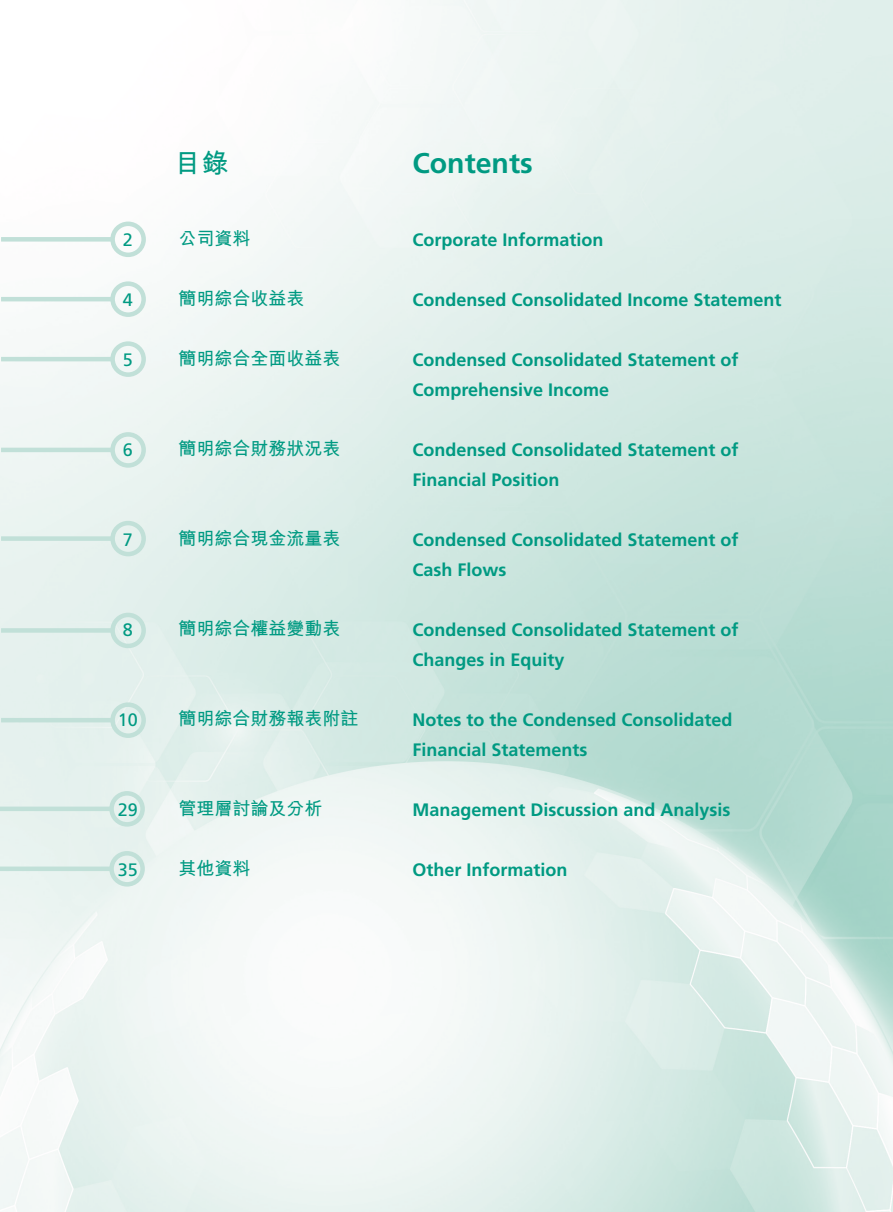
<style>
.page{position:relative;width:893px;height:1212px;background:#fff}
.page>*{position:absolute;margin:0;border:0;box-sizing:border-box;transform-origin:0 0}
.t1{font:700 28.5px "Frutiger LT Std";color:#009a82}
.t2{font:700 27px "M Hei HK";color:#009a82}
.t3{font:700 18px/30px "Frutiger LT Std";color:#009a82}
.t4{font:700 18px "M Hei HK";color:#009a82}
.t5{font:18px "Frutiger LT Std";color:#009a82}
</style>
<div class="page">
<div style="left:110px;top:521px;width:36px;height:35px;border:4px solid #c1e0d8;border-radius:50%"></div>
<div style="left:1px;top:536px;width:112px;height:5px;background:#c1e0d8"></div>
<div style="left:110px;top:341px;width:36px;height:36px;border:4px solid #c1e0d8;border-radius:50%"></div>
<hr style="left:1px;top:357px;width:112px;height:4px;background:#c1e0d8">
<div style="left:110px;top:702px;width:36px;height:36px;border:4px solid #c1e0d8;border-radius:50%"></div>
<hr style="left:1px;top:718px;width:112px;height:4px;background:#c1e0d8">
<div style="left:110px;top:281px;width:36px;height:36px;border:4px solid #c1e0d8;border-radius:50%"></div>
<hr style="left:1px;top:297px;width:112px;height:4px;background:#c1e0d8">
<div style="left:110px;top:222px;width:36px;height:35px;border:4px solid #c1e0d8;border-radius:50%"></div>
<div style="left:1px;top:237px;width:112px;height:5px;background:#c1e0d8"></div>
<div style="left:110px;top:613px;width:36px;height:35px;border:4px solid #c1e0d8;border-radius:50%"></div>
<div style="left:1px;top:628px;width:112px;height:5px;background:#c1e0d8"></div>
<div style="left:110px;top:432px;width:36px;height:36px;border:4px solid #c1e0d8;border-radius:50%"></div>
<hr style="left:1px;top:448px;width:112px;height:4px;background:#c1e0d8">
<div style="left:109px;top:791px;width:36px;height:35px;border:4px solid #c1e0d8;border-radius:50%"></div>
<div style="left:0;top:806px;width:112px;height:5px;background:#c1e0d8"></div>
<div style="left:109px;top:851px;width:36px;height:35px;border:4px solid #c1e0d8;border-radius:50%"></div>
<div style="left:0;top:866px;width:112px;height:5px;background:#c1e0d8"></div>
<h2 class="t2" style="left:174px;top:143px;width:55px">目錄</h2>
<h1 class="t1" style="left:412px;top:146px;width:122px">Contents</h1>
<p class="t5" style="left:123px;top:229px;width:12px">2</p>
<p class="t4" style="left:179px;top:226px;width:73px">公司資料</p>
<p class="t3" style="left:412px;top:225px;width:193px">Corporate Information</p>
<p class="t5" style="left:123px;top:289px;width:12px">4</p>
<p class="t4" style="left:179px;top:285px;width:127px">簡明綜合收益表</p>
<p class="t3" style="left:412px;top:285px;width:371px">Condensed Consolidated Income Statement</p>
<p class="t5" style="left:123px;top:349px;width:12px">5</p>
<p class="t4" style="left:179px;top:345px;width:163px">簡明綜合全面收益表</p>
<p class="t3" style="left:412px;top:345px;width:328px">Condensed Consolidated Statement of<br>Comprehensive Income</p>
<p class="t5" style="left:123px;top:439px;width:12px">6</p>
<p class="t4" style="left:179px;top:435px;width:163px">簡明綜合財務狀況表</p>
<p class="t3" style="left:412px;top:435px;width:328px">Condensed Consolidated Statement of<br>Financial Position</p>
<p class="t5" style="left:123px;top:529px;width:12px">7</p>
<p class="t4" style="left:179px;top:525px;width:163px">簡明綜合現金流量表</p>
<p class="t3" style="left:412px;top:525px;width:328px">Condensed Consolidated Statement of<br>Cash Flows</p>
<p class="t5" style="left:123px;top:619px;width:12px">8</p>
<p class="t4" style="left:179px;top:615px;width:163px">簡明綜合權益變動表</p>
<p class="t3" style="left:412px;top:615px;width:328px">Condensed Consolidated Statement of<br>Changes in Equity</p>
<p class="t5" style="left:118px;top:709px;width:22px">10</p>
<p class="t4" style="left:179px;top:705px;width:181px">簡明綜合財務報表附註</p>
<p class="t3" style="left:412px;top:705px;width:322px">Notes to the Condensed Consolidated<br>Financial Statements</p>
<p class="t5" style="left:118px;top:799px;width:22px">29</p>
<p class="t4" style="left:179px;top:795px;width:145px">管理層討論及分析</p>
<p class="t3" style="left:412px;top:795px;width:320px">Management Discussion and Analysis</p>
<p class="t5" style="left:118px;top:859px;width:22px">35</p>
<p class="t4" style="left:179px;top:855px;width:73px">其他資料</p>
<p class="t3" style="left:412px;top:855px;width:157px">Other Information</p>
</div>
